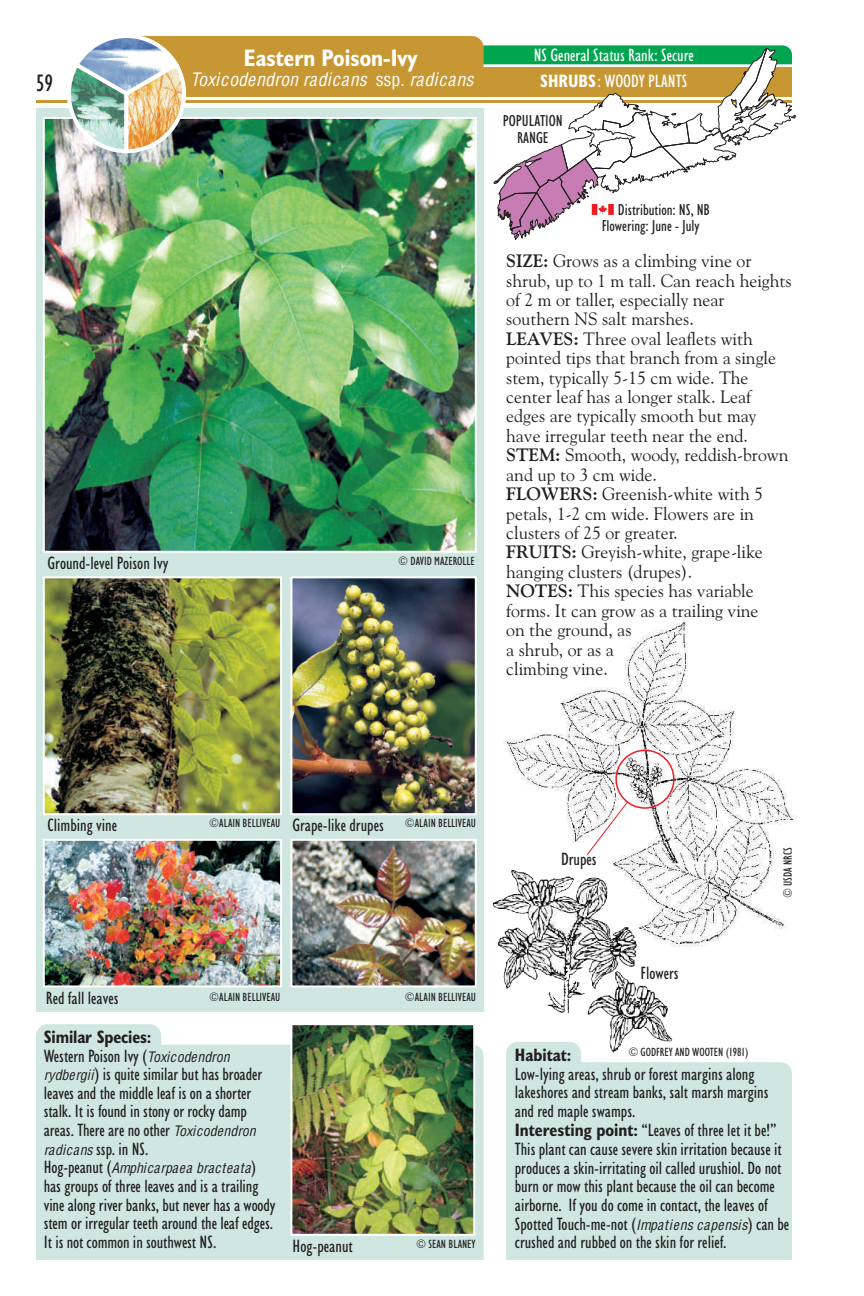
<style>
.page{position:relative;width:864px;height:1296px;background:#fff}
.page>*{position:absolute;margin:0;border:0;box-sizing:border-box;transform-origin:0 0}
.t1{font:700 condensed 24px "Humanist 521 BT";color:#fff}
.t2{font:condensed 24px "Humanist 521 BT";color:#231f20}
.t3{font:condensed 18px/18.8px "Humanist 521 BT";color:#231f20}
.t4{font:18px/19.4px "Goudy Old Style BT";color:#231f20}
.t5{font:condensed 18px "Humanist 521 BT";color:#fff}
.t6{font:italic 18px "Switzerland Condensed";color:#fff}
.t7{font:700 condensed 18px "Humanist 521 BT";color:#231f20}
.t8{font:condensed 16px/16.6px "Humanist 521 BT";color:#231f20;text-align:center}
.t9{font:italic 14px "Switzerland Condensed";letter-spacing:-.01em;color:#231f20}
.t10{font:condensed 12px "Humanist 521 BT";color:#231f20}
.s1{font-style:normal}
.s2{font-weight:700}
.s3{font-family:"Switzerland Condensed";font-style:italic;font-stretch:normal;font-size:14px}
.s4{font-family:"Humanist 521 BT";font-style:normal;font-stretch:condensed;font-size:18px}
</style>
<div class="page">
<div style="left:36px;top:108px;width:448px;height:904px;background:#cfe7e0"></div>
<div style="left:36px;top:1024px;width:448px;height:236px;background:#cfe7e0"></div>
<img style="left:503px;top:619px;width:295px;height:328px">
<img style="left:46px;top:120px;width:428px;height:430px">
<div style="left:506px;top:1053px;width:286px;height:207px;background:#cfe7e0"></div>
<hr style="left:36px;top:100px;width:756px;height:3px;background:#c79734">
<img style="left:65px;top:36px;width:731px;height:205px">
<img style="left:493px;top:870px;width:180px;height:183px">
<img style="left:293px;top:1026px;width:179px;height:207px">
<div style="left:290px;top:1023px;width:185px;height:213px;border:2px solid #fff"></div>
<img style="left:293px;top:579px;width:181px;height:233px">
<img style="left:46px;top:579px;width:233px;height:233px">
<img style="left:293px;top:842px;width:181px;height:142px">
<img style="left:46px;top:842px;width:233px;height:142px">
<div style="left:290px;top:576px;width:187px;height:239px;border:2px solid #fff"></div>
<div style="left:290px;top:839px;width:187px;height:148px;border:2px solid #fff"></div>
<div style="left:43px;top:576px;width:239px;height:239px;border:2px solid #fff"></div>
<div style="left:43px;top:839px;width:239px;height:148px;border:2px solid #fff"></div>
<div style="left:615px;top:750px;width:60px;height:59px;border:2px solid #ee1d23;border-radius:50%"></div>
<svg style="left:587px;top:801px;width:41px;height:54px"></svg>
<h1 class="t2" style="left:36px;top:73px;width:19px">59</h1>
<h1 class="t1" style="left:244px;top:48px;width:175px">Eastern Poison-Ivy</h1>
<p class="t6" style="left:191px;top:68px;width:284px">Toxicodendron radicans <span class="s1">ssp.</span> radicans</p>
<p class="t3" style="left:47px;top:555px;width:123px">Ground-level Poison Ivy</p>
<p class="t10" style="left:398px;top:556px;width:78px">© DAVID MAZEROLLE</p>
<p class="t5" style="left:534px;top:47px;width:162px">NS General Status Rank: Secure</p>
<p class="t5" style="left:540px;top:74px;width:149px"><span class="s2">SHRUBS</span> : WOODY PLANTS</p>
<p class="t8" style="left:503px;top:114px;width:62px">POPULATION<br>RANGE</p>
<p class="t8" style="left:618px;top:202px;width:94px">Distribution: NS, NB</p>
<p class="t8" style="left:602px;top:219px;width:99px">Flowering: June - July</p>
<p class="t4" style="left:506px;top:253px;width:287px"><span class="s2">SIZE:</span> Grows as a climbing vine or shrub, up to 1 m tall. Can reach heights of 2 m or taller, especially near southern NS salt marshes.<br><span class="s2">LEAVES:</span> Three oval leaflets with pointed tips that branch from a single stem, typically 5-15 cm wide. The center leaf has a longer stalk. Leaf edges are typically smooth but may have irregular teeth near the end.<br><span class="s2">STEM:</span> Smooth, woody, reddish-brown and up to 3 cm wide.<br><span class="s2">FLOWERS:</span> Greenish-white with 5 petals, 1-2 cm wide. Flowers are in clusters of 25 or greater.<br><span class="s2">FRUITS:</span> Greyish-white, grape-like hanging clusters (drupes).<br><span class="s2">NOTES:</span> This species has variable forms. It can grow as a trailing vine<br>on the ground, as<br>a shrub, or as a<br>climbing vine.</p>
<p class="t3" style="left:48px;top:817px;width:71px">Climbing vine</p>
<p class="t10" style="left:209px;top:818px;width:73px">©ALAIN BELLIVEAU</p>
<p class="t3" style="left:292px;top:817px;width:93px">Grape-like drupes</p>
<p class="t10" style="left:405px;top:818px;width:73px">©ALAIN BELLIVEAU</p>
<p class="t3" style="left:561px;top:851px;width:37px">Drupes</p>
<p class="t10" style="left:783px;top:898px;width:52px;rotate:-90deg">© USDA NRCS</p>
<p class="t3" style="left:641px;top:965px;width:40px">Flowers</p>
<p class="t3" style="left:46px;top:990px;width:74px">Red fall leaves</p>
<p class="t10" style="left:209px;top:992px;width:73px">©ALAIN BELLIVEAU</p>
<p class="t10" style="left:405px;top:992px;width:73px">©ALAIN BELLIVEAU</p>
<p class="t3" style="left:44px;top:1029px;width:220px"><span class="s2">Similar Species:<br></span>Western Poison Ivy (<span class="s3">Toxicodendron rydbergii</span>) is quite similar but has broader leaves and the middle leaf is on a shorter stalk. It is found in stony or rocky damp areas. There are no other <span class="s3">Toxicodendron radicans</span> ssp. in NS.</p>
<p class="t9" style="left:44px;top:1160px;width:214px"><span class="s4">Hog-peanut (</span>Amphicarpaea bracteata<span class="s4">)</span></p>
<p class="t3" style="left:44px;top:1178px;width:233px">has groups of three leaves and is a trailing vine along river banks, but never has a woody stem or irregular teeth around the leaf edges.<br>It is not common in southwest NS.</p>
<p class="t3" style="left:293px;top:1238px;width:62px">Hog-peanut</p>
<p class="t10" style="left:416px;top:1239px;width:61px">© SEAN BLANEY</p>
<p class="t10" style="left:628px;top:1047px;width:122px">© GODFREY AND WOOTEN (1981)</p>
<p class="t7" style="left:515px;top:1047px;width:58px">Habitat:</p>
<p class="t3" style="left:515px;top:1066px;width:276px">Low-lying areas, shrub or forest margins along lakeshores and stream banks, salt marsh margins and red maple swamps.<br><span class="s2">Interesting point:</span> “Leaves of three let it be!” This plant can cause severe skin irritation because it produces a skin-irritating oil called urushiol. Do not burn or mow this plant because the oil can become airborne. If you do come in contact, the leaves of Spotted Touch-me-not (<span class="s3">Impatiens capensis</span>) can be crushed and rubbed on the skin for relief.</p>
</div>
